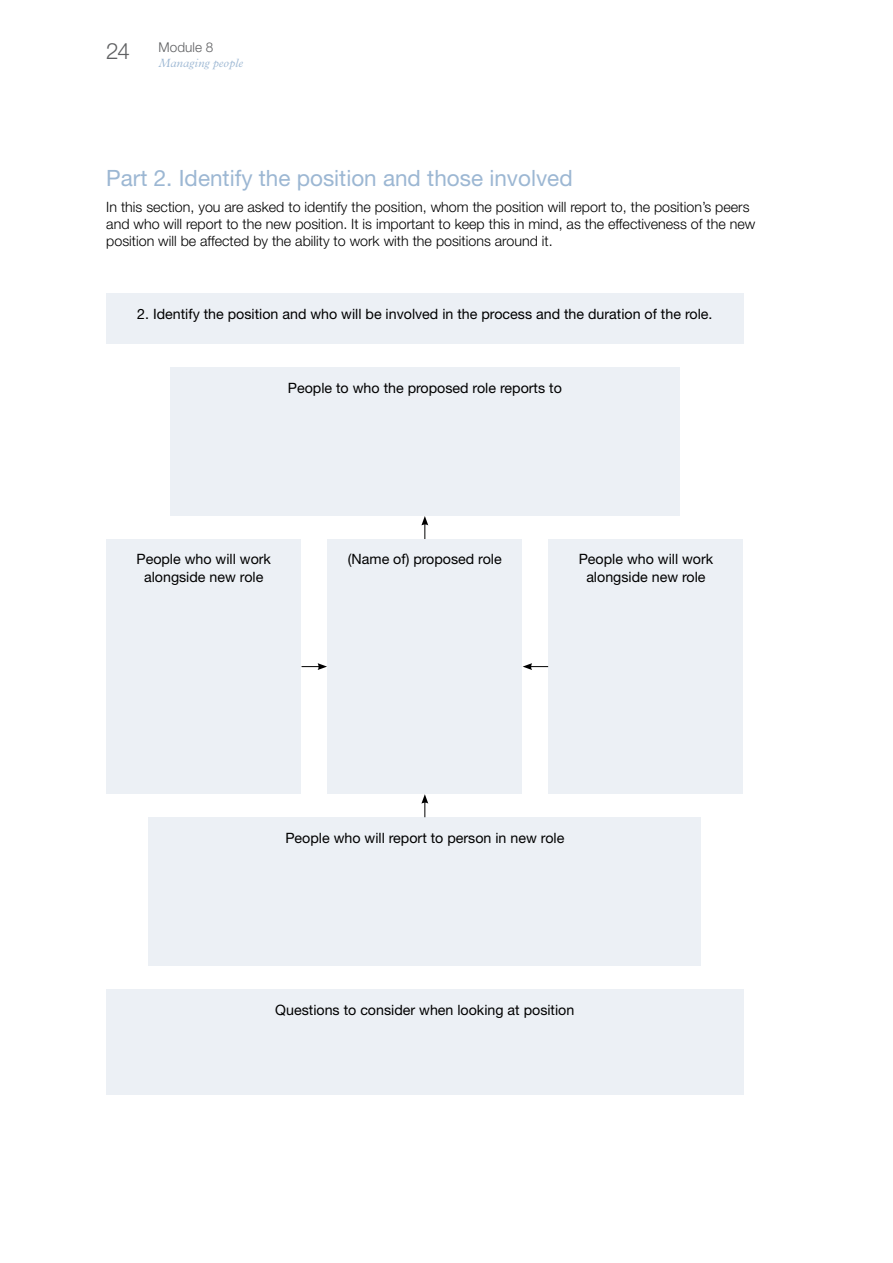
<style>
.page{position:relative;width:893px;height:1263px;background:#fff}
.page>*{position:absolute;margin:0;border:0;box-sizing:border-box;transform-origin:0 0}
.t1{font:22.5px "Helvetica Neue LT Std";color:#9cb7d3}
.t2{font:300 22.5px "Helvetica Neue LT Std";color:#5f6062}
.t3{font:14.25px/17.2px "Helvetica Neue LT Std";color:#000;text-align:center}
.t4{font:300 14.25px/17.2px "Helvetica Neue LT Std";color:#000}
.t5{font:300 13.5px "Helvetica Neue LT Std";letter-spacing:.005em;color:#5f6062}
.t6{font:italic 300 12px "Plantin MT Std";letter-spacing:.01em;color:#9cb7d3}
</style>
<div class="page">
<div style="left:106px;top:293px;width:637px;height:51px;background:#ecf0f5"></div>
<div style="left:170px;top:367px;width:510px;height:149px;background:#ecf0f5"></div>
<div style="left:149px;top:817px;width:552px;height:149px;background:#ecf0f5"></div>
<div style="left:106px;top:989px;width:637px;height:106px;background:#ecf0f5"></div>
<div style="left:106px;top:539px;width:195px;height:255px;background:#ecf0f5"></div>
<div style="left:327px;top:539px;width:195px;height:255px;background:#ecf0f5"></div>
<div style="left:549px;top:539px;width:194px;height:255px;background:#ecf0f5"></div>
<svg style="left:421px;top:516px;width:7px;height:23px"></svg>
<svg style="left:421px;top:794px;width:7px;height:23px"></svg>
<svg style="left:523px;top:663px;width:25px;height:7px"></svg>
<svg style="left:302px;top:663px;width:25px;height:7px"></svg>
<h1 class="t2" style="left:106px;top:37px;width:25px">24</h1>
<p class="t5" style="left:159px;top:39px;width:56px">Module 8</p>
<p class="t6" style="left:159px;top:56px;width:86px">Managing people</p>
<h1 class="t1" style="left:106px;top:165px;width:468px">Part 2. Identify the position and those involved</h1>
<p class="t4" style="left:106px;top:198px;width:651px">In this section, you are asked to identify the position, whom the position will report to, the position’s peers and who will report to the new position. It is important to keep this in mind, as the effectiveness of the new position will be affected by the ability to work with the positions around it.</p>
<p class="t3" style="left:137px;top:305px;width:577px">2. Identify the position and who will be involved in the process and the duration of the role.</p>
<p class="t3" style="left:288px;top:379px;width:275px">People to who the proposed role reports to</p>
<p class="t3" style="left:136px;top:551px;width:136px">People who will work alongside new role</p>
<p class="t3" style="left:348px;top:551px;width:155px">(Name of) proposed role</p>
<p class="t3" style="left:579px;top:551px;width:136px">People who will work alongside new role</p>
<p class="t3" style="left:285px;top:829px;width:280px">People who will report to person in new role</p>
<p class="t3" style="left:275px;top:1001px;width:301px">Questions to consider when looking at position</p>
</div>
